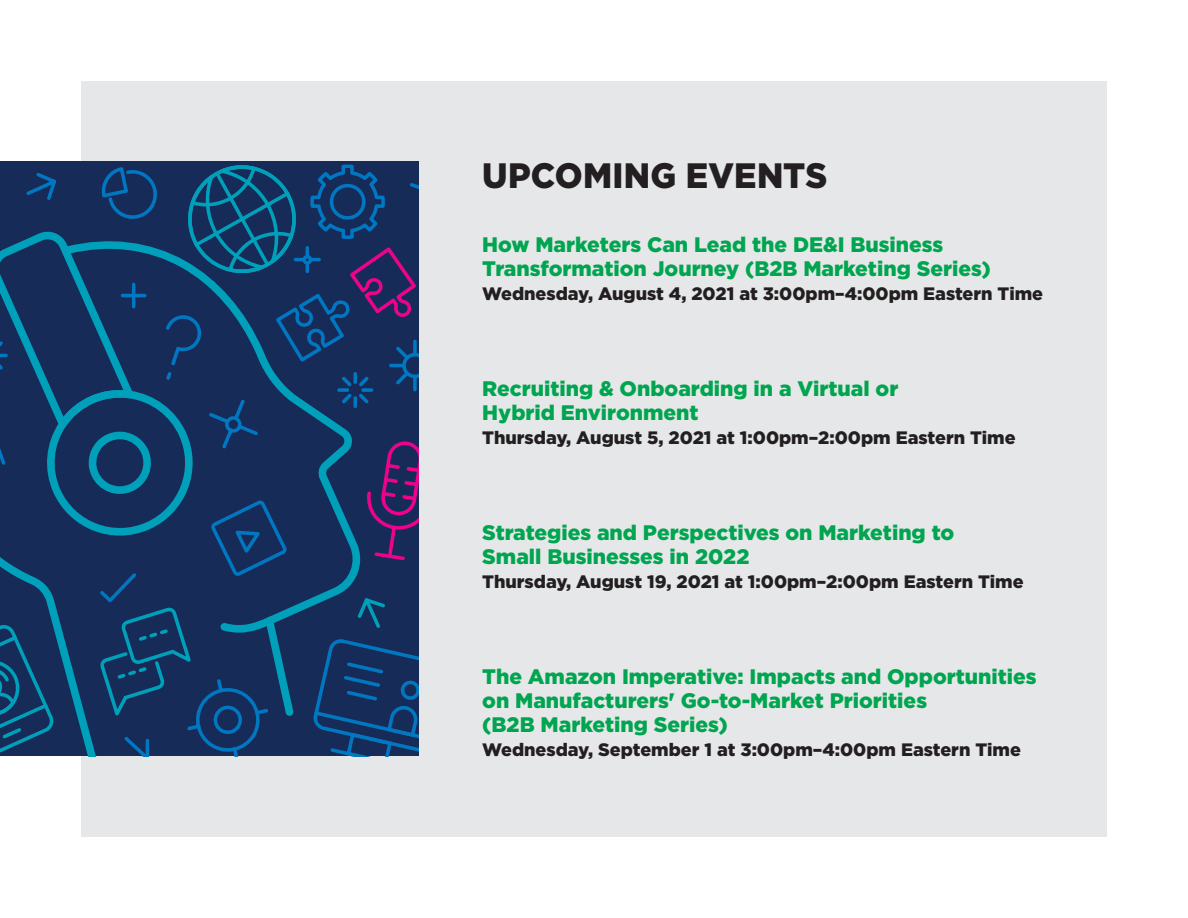
<style>
.page{position:relative;width:1188px;height:918px;background:#fff}
.page>*{position:absolute;margin:0;border:0;box-sizing:border-box;transform-origin:0 0}
.t1{font:900 35.25px "Gotham";letter-spacing:.005em;color:#231f20;scale:.95 1}
.t2{font:900 21px/24px "Gotham";color:#00a54f}
.t3{font:900 18px "Gotham";color:#231f20}
</style>
<div class="page">
<div style="left:81px;top:81px;width:1026px;height:756px;background:#e6e7e9"></div>
<svg style="left:0;top:162px;width:418px;height:594px;background:#143865"></svg>
<p class="t1" style="left:482px;top:152px;width:365px">UPCOMING EVENTS</p>
<p class="t2" style="left:482px;top:233px;width:510px">How Marketers Can Lead the DE&amp;I Business<br>Transformation Journey (B2B Marketing Series)</p>
<p class="t3" style="left:482px;top:282px;width:562px">Wednesday, August 4, 2021 at 3:00pm–4:00pm Eastern Time</p>
<p class="t2" style="left:482px;top:377px;width:418px">Recruiting &amp; Onboarding in a Virtual or<br>Hybrid Environment</p>
<p class="t3" style="left:482px;top:426px;width:535px">Thursday, August 5, 2021 at 1:00pm–2:00pm Eastern Time</p>
<p class="t2" style="left:482px;top:521px;width:473px">Strategies and Perspectives on Marketing to<br>Small Businesses in 2022</p>
<p class="t3" style="left:482px;top:570px;width:543px">Thursday, August 19, 2021 at 1:00pm–2:00pm Eastern Time</p>
<p class="t2" style="left:482px;top:665px;width:556px">The Amazon Imperative: Impacts and Opportunities on Manufacturers' Go-to-Market Priorities<br>(B2B Marketing Series)</p>
<p class="t3" style="left:482px;top:738px;width:540px">Wednesday, September 1 at 3:00pm–4:00pm Eastern Time</p>
</div>
